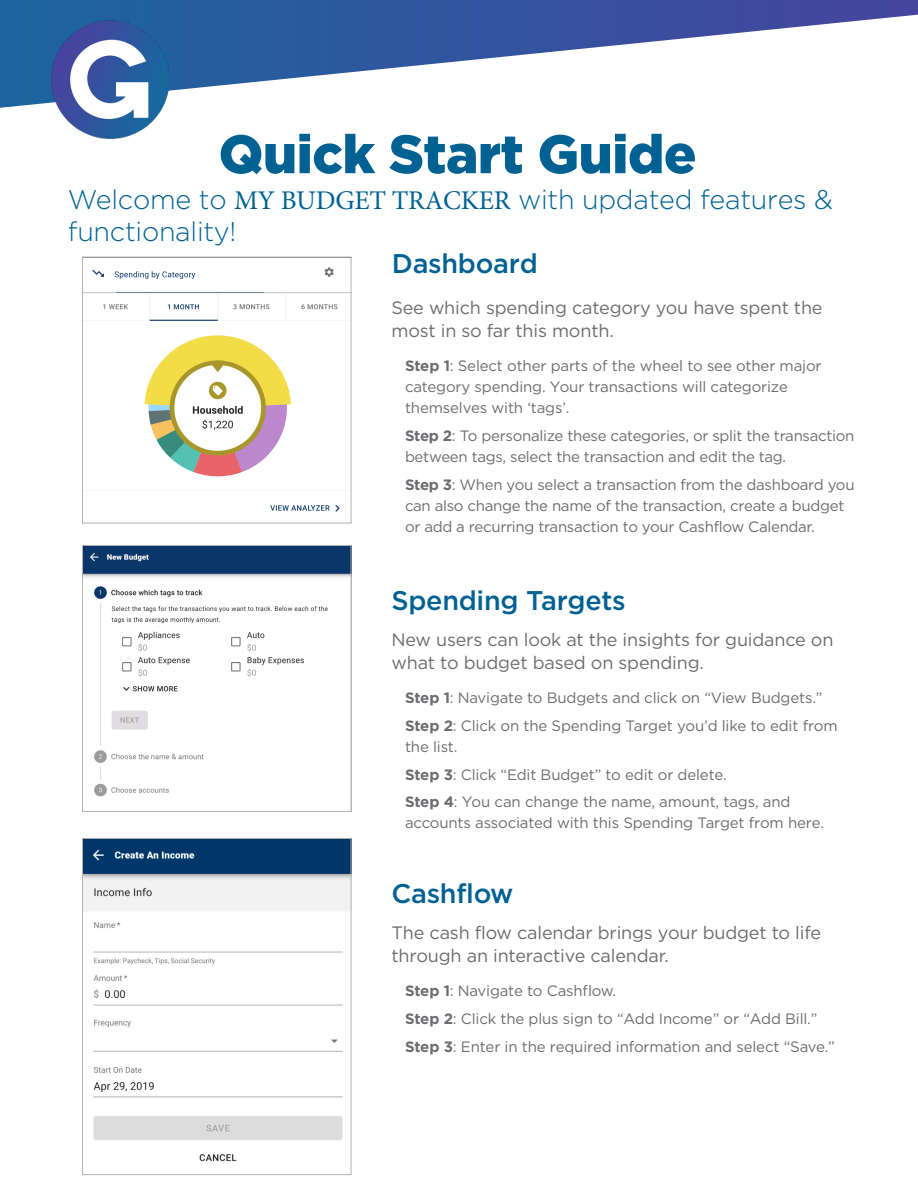
<style>
.page{position:relative;width:918px;height:1188px;background:#fff}
.page>*{position:absolute;margin:0;border:0;box-sizing:border-box;transform-origin:0 0}
.Paragraph_Style_1{font:900 54px "Gotham HTF";letter-spacing:-.01em;color:#006192}
.heads{font:300 27px "Gotham HTF";letter-spacing:-.01em;color:#006192}
.heads-2{font:500 27px "Gotham HTF";letter-spacing:-.01em;color:#006192}
.heads-3{font:18px/22.5px "Gotham HTF";letter-spacing:-.01em;color:#6c6d70}
.heads-4{font:15px/21px "Gotham HTF";letter-spacing:-.01em;color:#6c6d70}
.s1{font-family:"Minion Pro";font-weight:400}
.s2{font-weight:700}
</style>
<div class="page">
<svg style="left:0;top:0;width:918px;height:108px"></svg>
<img style="left:50px;top:20px;width:119px;height:119px">
<img style="left:84px;top:267px;width:265px;height:245px">
<div style="left:82px;top:257px;width:269px;height:266px;border:1px solid #b4b2b2"></div>
<img style="left:84px;top:547px;width:265px;height:250px">
<div style="left:82px;top:545px;width:269px;height:267px;border:1px solid #b4b2b2"></div>
<img style="left:84px;top:840px;width:265px;height:322px">
<div style="left:82px;top:838px;width:269px;height:337px;border:1px solid #b4b2b2"></div>
<p class="Paragraph_Style_1" style="left:219px;top:123px;width:479px">Quick Start Guide</p>
<p class="heads" style="left:68px;top:184px;width:767px">Welcome to <span class="s1">MY BUDGET TRACKER</span> with updated features &amp;</p>
<p class="heads" style="left:68px;top:217px;width:170px">functionality!</p>
<p class="heads-2" style="left:392px;top:248px;width:147px">Dashboard</p>
<p class="heads-3" style="left:392px;top:296px;width:433px">See which spending category you have spent the most in so far this month.</p>
<p class="heads-4" style="left:405px;top:355px;width:418px"><span class="s2">Step 1</span>: Select other parts of the wheel to see other major category spending. Your transactions will categorize themselves with ‘tags’.</p>
<p class="heads-4" style="left:405px;top:425px;width:451px"><span class="s2">Step 2</span>: To personalize these categories, or split the transaction between tags, select the transaction and edit the tag.</p>
<p class="heads-4" style="left:405px;top:474px;width:451px"><span class="s2">Step 3</span>: When you select a transaction from the dashboard you can also change the name of the transaction, create a budget or add a recurring transaction to your Cashflow Calendar.</p>
<p class="heads-2" style="left:392px;top:585px;width:236px">Spending Targets</p>
<p class="heads-3" style="left:392px;top:628px;width:443px">New users can look at the insights for guidance on what to budget based on spending.</p>
<p class="heads-4" style="left:405px;top:687px;width:419px"><span class="s2">Step 1</span>: Navigate to Budgets and click on “View Budgets.”</p>
<p class="heads-4" style="left:405px;top:715px;width:434px"><span class="s2">Step 2</span>: Click on the Spending Target you’d like to edit from the list.</p>
<p class="heads-4" style="left:405px;top:764px;width:323px"><span class="s2">Step 3</span>: Click “Edit Budget” to edit or delete.</p>
<p class="heads-4" style="left:405px;top:791px;width:421px"><span class="s2">Step 4</span>: You can change the name, amount, tags, and accounts associated with this Spending Target from here.</p>
<p class="heads-2" style="left:392px;top:878px;width:124px">Cashflow</p>
<p class="heads-3" style="left:392px;top:921px;width:431px">The cash flow calendar brings your budget to life through an interactive calendar.</p>
<p class="heads-4" style="left:405px;top:980px;width:213px"><span class="s2">Step 1</span>: Navigate to Cashflow.</p>
<p class="heads-4" style="left:405px;top:1008px;width:414px"><span class="s2">Step 2</span>: Click the plus sign to “Add Income” or “Add Bill.”</p>
<p class="heads-4" style="left:405px;top:1036px;width:431px"><span class="s2">Step 3</span>: Enter in the required information and select “Save.”</p>
</div>
